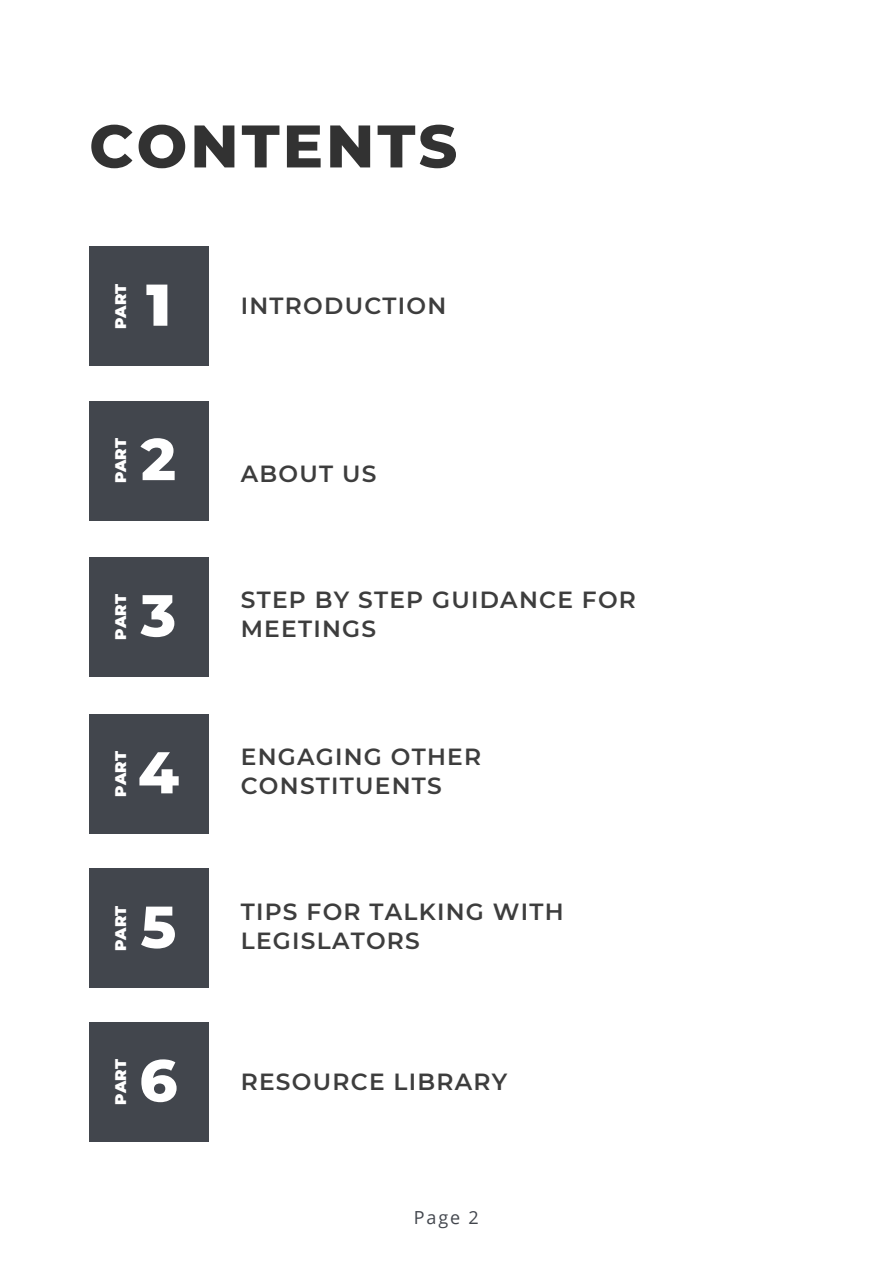
<style>
.page{position:relative;width:893px;height:1264px;background:#fff}
.page>*{position:absolute;margin:0;border:0;box-sizing:border-box;transform-origin:0 0}
.t1{font:800 60px "Montserrat";letter-spacing:.05em;color:#010101}
.t2{font:800 58.8px "Montserrat";color:#fff}
.t3{font:900 58.8px "Montserrat";color:#fff}
.t4{font:600 23.4px/29px "Montserrat";letter-spacing:.055em;color:#3d3d3d}
.t5{font:18px "Open Sans";color:#42464d}
.t6{font:900 15.3px "Montserrat";color:#fff}
</style>
<div class="page">
<div style="left:89px;top:246px;width:120px;height:120px;background:#42464d"></div>
<div style="left:89px;top:401px;width:120px;height:119px;background:#42464d"></div>
<div style="left:89px;top:557px;width:120px;height:119px;background:#42464d"></div>
<div style="left:89px;top:714px;width:120px;height:119px;background:#42464d"></div>
<div style="left:89px;top:868px;width:120px;height:119px;background:#42464d"></div>
<div style="left:89px;top:1021px;width:120px;height:120px;background:#42464d"></div>
<h1 class="t1" style="left:89px;top:109px;width:369px">CONTENTS</h1>
<p class="t6" style="left:111px;top:329px;width:47px;rotate:-90deg">PART</p>
<h2 class="t3" style="left:146px;top:269px;width:26px">1</h2>
<p class="t6" style="left:111px;top:483px;width:47px;rotate:-90deg">PART</p>
<h2 class="t2" style="left:141px;top:423px;width:37px">2</h2>
<p class="t6" style="left:111px;top:639px;width:47px;rotate:-90deg">PART</p>
<h2 class="t2" style="left:141px;top:579px;width:37px">3</h2>
<p class="t6" style="left:111px;top:796px;width:47px;rotate:-90deg">PART</p>
<h2 class="t2" style="left:138px;top:736px;width:43px">4</h2>
<p class="t6" style="left:111px;top:951px;width:47px;rotate:-90deg">PART</p>
<h2 class="t2" style="left:141px;top:890px;width:37px">5</h2>
<p class="t6" style="left:111px;top:1104px;width:47px;rotate:-90deg">PART</p>
<h2 class="t2" style="left:139px;top:1044px;width:40px">6</h2>
<p class="t4" style="left:241px;top:291px;width:207px">INTRODUCTION</p>
<p class="t4" style="left:241px;top:459px;width:137px">ABOUT US</p>
<p class="t4" style="left:241px;top:585px;width:397px">STEP BY STEP GUIDANCE FOR<br>MEETINGS</p>
<p class="t4" style="left:241px;top:742px;width:242px">ENGAGING OTHER<br>CONSTITUENTS</p>
<p class="t4" style="left:241px;top:896px;width:324px">TIPS FOR TALKING WITH<br>LEGISLATORS</p>
<p class="t4" style="left:241px;top:1066px;width:268px">RESOURCE LIBRARY</p>
<p class="t5" style="left:414px;top:1204px;width:66px">Page 2</p>
</div>
